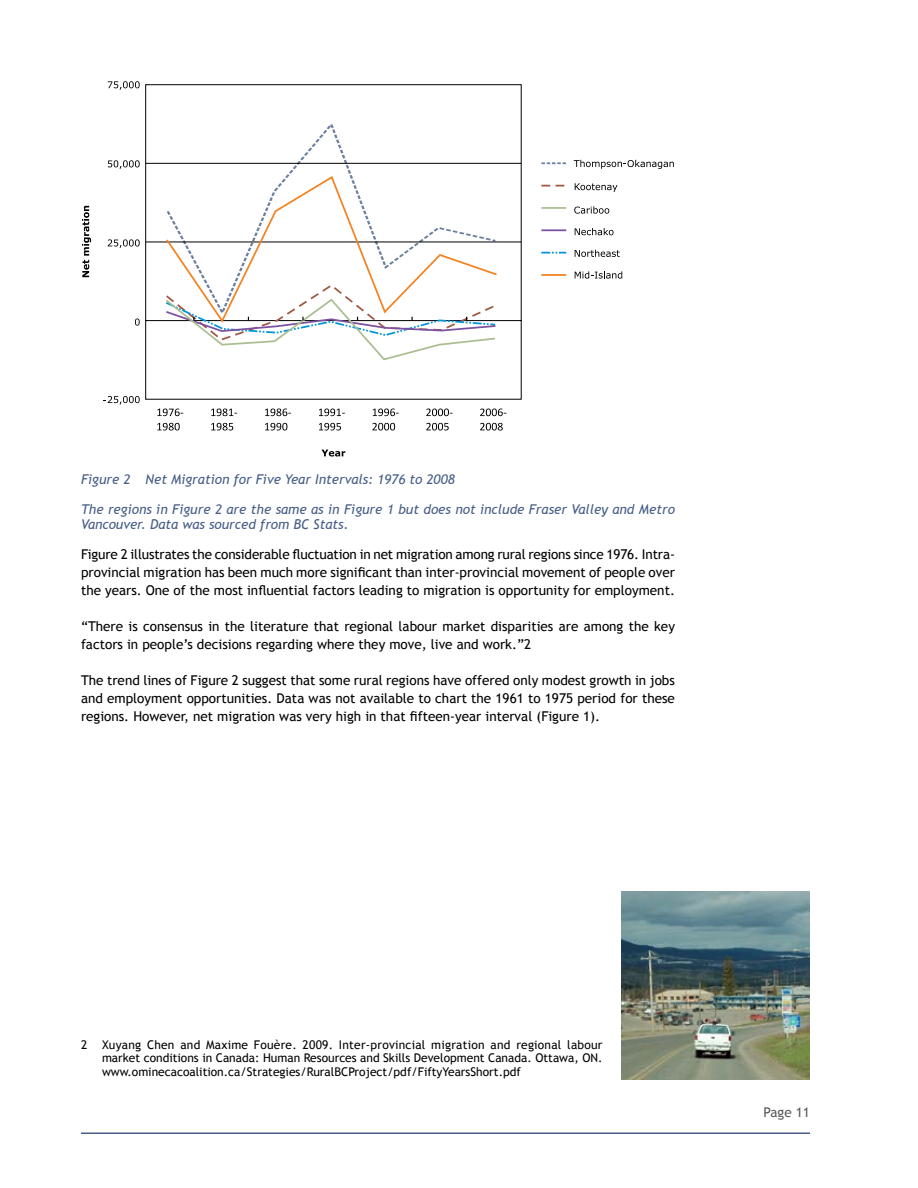
<style>
.page{position:relative;width:918px;height:1188px;background:#fff}
.page>*{position:absolute;margin:0;border:0;box-sizing:border-box;transform-origin:0 0}
.t1{font:13.5px/18px "Trebuchet MS";color:#000;text-align:justify}
.t2{font:italic 13.5px/15px "Trebuchet MS";color:#485e88}
.t3{font:13.5px "Trebuchet MS";color:#58595b}
.t4{font:12px/13.5px "Trebuchet MS";color:#000;text-align:justify}
</style>
<div class="page">
<hr style="left:81px;top:1132px;width:729px;height:2px;background:#485e88">
<img style="left:621px;top:891px;width:189px;height:189px">
<svg style="left:145px;top:84px;width:377px;height:316px"></svg>
<svg style="left:165px;top:120px;width:333px;height:55px"></svg>
<svg style="left:103px;top:396px;width:37px;height:9px"></svg>
<svg style="left:108px;top:239px;width:32px;height:9px"></svg>
<svg style="left:108px;top:81px;width:32px;height:9px"></svg>
<svg style="left:157px;top:409px;width:26px;height:7px"></svg>
<svg style="left:157px;top:423px;width:23px;height:7px"></svg>
<svg style="left:211px;top:409px;width:26px;height:7px"></svg>
<svg style="left:211px;top:423px;width:22px;height:7px"></svg>
<svg style="left:265px;top:409px;width:26px;height:7px"></svg>
<svg style="left:265px;top:423px;width:22px;height:7px"></svg>
<svg style="left:319px;top:409px;width:26px;height:7px"></svg>
<svg style="left:319px;top:423px;width:22px;height:7px"></svg>
<svg style="left:373px;top:409px;width:26px;height:7px"></svg>
<svg style="left:372px;top:423px;width:23px;height:7px"></svg>
<svg style="left:426px;top:409px;width:27px;height:7px"></svg>
<svg style="left:426px;top:423px;width:23px;height:7px"></svg>
<svg style="left:480px;top:409px;width:26px;height:7px"></svg>
<svg style="left:480px;top:423px;width:23px;height:7px"></svg>
<hr style="left:146px;top:242px;width:375px;height:1px;background:#000">
<hr style="left:146px;top:163px;width:375px;height:1px;background:#000">
<svg style="left:165px;top:175px;width:334px;height:149px"></svg>
<svg style="left:541px;top:162px;width:25px;height:2px"></svg>
<svg style="left:541px;top:185px;width:24px;height:1px"></svg>
<hr style="left:541px;top:207px;width:25px;height:2px;background:#abbe92">
<hr style="left:541px;top:229px;width:25px;height:2px;background:#7c51a1">
<svg style="left:541px;top:252px;width:25px;height:2px"></svg>
<hr style="left:541px;top:274px;width:25px;height:2px;background:#f58220">
<svg style="left:574px;top:160px;width:100px;height:9px"></svg>
<svg style="left:575px;top:183px;width:42px;height:9px"></svg>
<svg style="left:574px;top:206px;width:35px;height:8px"></svg>
<svg style="left:575px;top:228px;width:39px;height:7px"></svg>
<svg style="left:575px;top:250px;width:45px;height:7px"></svg>
<svg style="left:575px;top:271px;width:47px;height:8px"></svg>
<svg style="left:108px;top:160px;width:32px;height:9px"></svg>
<svg style="left:135px;top:319px;width:5px;height:7px"></svg>
<svg style="left:82px;top:206px;width:9px;height:71px"></svg>
<svg style="left:322px;top:450px;width:23px;height:7px"></svg>
<svg style="left:164px;top:283px;width:333px;height:78px"></svg>
<p class="t2" style="left:81px;top:472px;width:375px">Figure 2 Net Migration for Five Year Intervals: 1976 to 2008</p>
<p class="t2" style="left:81px;top:502px;width:595px">The regions in Figure 2 are the same as in Figure 1 but does not include Fraser Valley and Metro<br>Vancouver. Data was sourced from BC Stats.</p>
<p class="t1" style="left:81px;top:546px;width:596px">Figure 2 illustrates the considerable fluctuation in net migration among rural regions since 1976. Intra&shy;provincial migration has been much more significant than inter-provincial movement of people over the years. One of the most influential factors leading to migration is opportunity for employment.</p>
<p class="t1" style="left:81px;top:618px;width:595px">“There is consensus in the literature that regional labour market disparities are among the key factors in people’s decisions regarding where they move, live and work.”2</p>
<p class="t1" style="left:81px;top:672px;width:595px">The trend lines of Figure 2 suggest that some rural regions have offered only modest growth in jobs and employment opportunities. Data was not available to chart the 1961 to 1975 period for these regions. However, net migration was very high in that fifteen-year interval (Figure 1).</p>
<p class="t4" style="left:102px;top:1038px;width:502px;text-indent:-21px">2 Xuyang Chen and Maxime Fouère. 2009. Inter-provincial migration and regional labour market conditions in Canada: Human Resources and Skills Development Canada. Ottawa, ON. www.ominecacoalition.ca/Strategies/RuralBCProject/pdf/FiftyYearsShort.pdf</p>
<p class="t3" style="left:764px;top:1104px;width:48px">Page 11</p>
</div>
